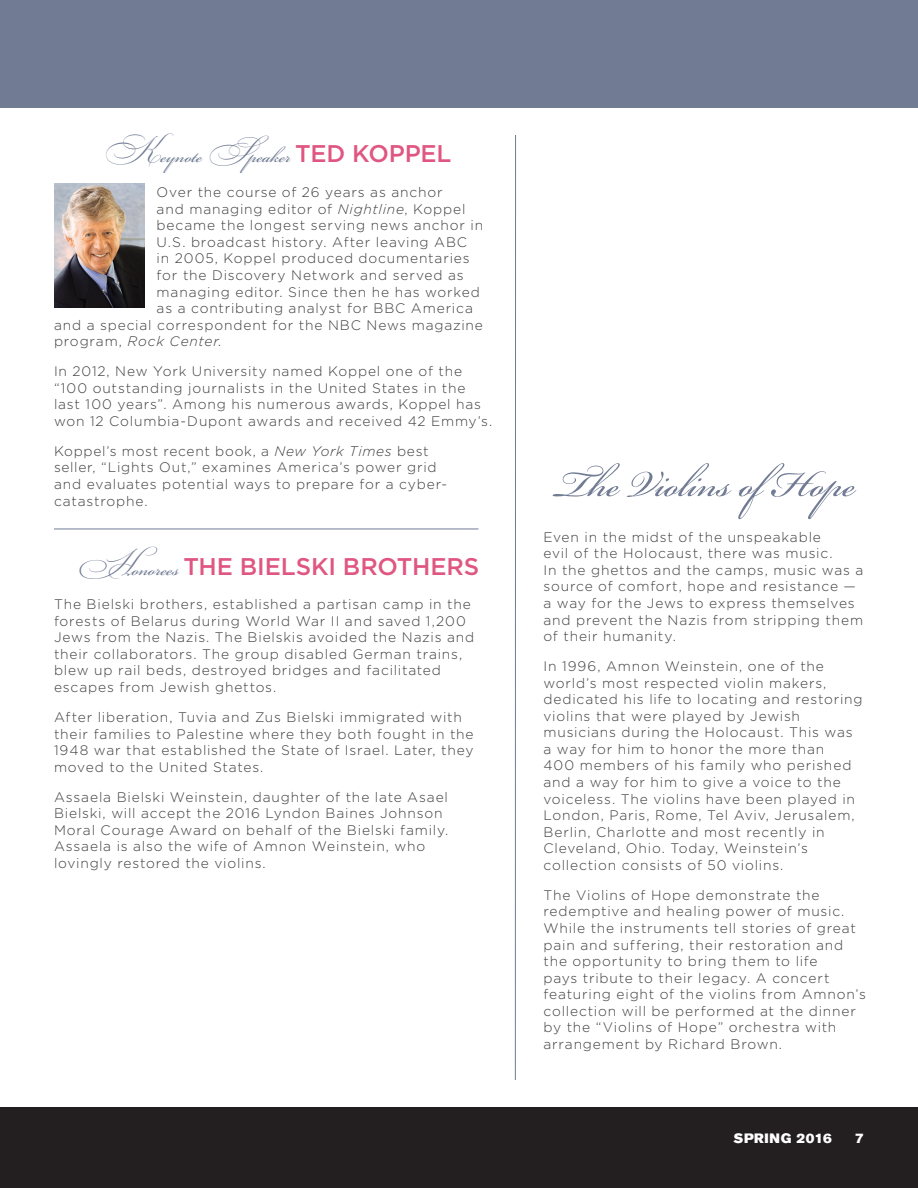
<style>
.page{position:relative;width:918px;height:1188px;background:#fff}
.page>*{position:absolute;margin:0;border:0;box-sizing:border-box;transform-origin:0 0}
.t1{font:57.45px "Bickham Script MM 400";color:#717b94}
.t2{font:27.6px "Bickham Script MM 400";color:#717b94}
.t3{font:500 24.15px "Gotham";letter-spacing:-.005em;color:#e05682}
.t4{font:300 13.8px/16.5px "Gotham";letter-spacing:.06em;color:#3e3e3f}
.t5{font:italic 300 13.8px "Gotham";letter-spacing:.06em;color:#3e3e3f}
.t6{font:13.5px "Akzidenz Grotesk BE Super";letter-spacing:.05em;color:#fff}
.s1{font-family:"Bickham Script MM Sw Caps 400"}
.s2{font-family:"Gotham";font-weight:500;font-size:24.15px;color:#e05682}
.s3{font-style:italic}
.s4{font-style:normal}
.s5{font-family:"Bickham Script MM Sw Caps 400";font-weight:400;font-size:27.6px;color:#717b94}
.s6{font-family:"Bickham Script MM 400";font-weight:400;font-size:27.6px;color:#717b94}
</style>
<div class="page">
<div style="left:0;top:1107px;width:918px;height:81px;background:#231f20"></div>
<div style="left:0;top:0;width:918px;height:108px;background:#717b94"></div>
<img style="left:54px;top:183px;width:90px;height:124px">
<hr style="left:515px;top:135px;width:1px;height:945px;background:#717b94">
<hr style="left:54px;top:529px;width:424px;height:1px;background:#717b94">
<p class="t2" style="left:103px;top:141px;width:350px"><span class="s1">K</span>eynote <span class="s1">S</span>peaker <span class="s2">TED KOPPEL</span></p>
<p class="t4" style="left:157px;top:184px;width:288px">Over the course of 26 years as anchor</p>
<p class="t4" style="left:157px;top:200px;width:310px">and managing editor of <span class="s3">Nightline</span>, Koppel</p>
<p class="t4" style="left:157px;top:217px;width:328px">became the longest serving news anchor in</p>
<p class="t4" style="left:157px;top:233px;width:312px">U.S. broadcast history. After leaving ABC</p>
<p class="t4" style="left:157px;top:250px;width:315px">in 2005, Koppel produced documentaries</p>
<p class="t4" style="left:157px;top:266px;width:309px">for the Discovery Network and served as</p>
<p class="t4" style="left:157px;top:283px;width:325px">managing editor. Since then he has worked</p>
<p class="t4" style="left:157px;top:300px;width:318px">as a contributing analyst for BBC America</p>
<p class="t4" style="left:54px;top:316px;width:431px">and a special correspondent for the NBC News magazine</p>
<p class="t5" style="left:54px;top:333px;width:170px"><span class="s4">program,</span> Rock Center.</p>
<p class="t4" style="left:54px;top:363px;width:440px">In 2012, New York University named Koppel one of the “100 outstanding journalists in the United States in the last 100 years”. Among his numerous awards, Koppel has won 12 Columbia-Dupont awards and received 42 Emmy’s.</p>
<p class="t4" style="left:54px;top:442px;width:395px">Koppel’s most recent book, a <span class="s3">New York Times</span> best seller, “Lights Out,” examines America’s power grid and evaluates potential ways to prepare for a cyber&shy;catastrophe.</p>
<p class="t3" style="left:77px;top:551px;width:404px"><span class="s5">H</span><span class="s6">onorees</span> THE BIELSKI BROTHERS</p>
<p class="t4" style="left:54px;top:596px;width:422px">The Bielski brothers, established a partisan camp in the forests of Belarus during World War II and saved 1,200<br>Jews from the Nazis. The Bielskis avoided the Nazis and their collaborators. The group disabled German trains, blew up rail beds, destroyed bridges and facilitated escapes from Jewish ghettos.</p>
<p class="t4" style="left:54px;top:708px;width:421px">After liberation, Tuvia and Zus Bielski immigrated with their families to Palestine where they both fought in the 1948 war that established the State of Israel. Later, they moved to the United States.</p>
<p class="t4" style="left:54px;top:788px;width:396px">Assaela Bielski Weinstein, daughter of the late Asael Bielski, will accept the 2016 Lyndon Baines Johnson Moral Courage Award on behalf of the Bielski family.<br>Assaela is also the wife of Amnon Weinstein, who lovingly restored the violins.</p>
<p class="t1" style="left:555px;top:453px;width:302px">The Violins ofHope</p>
<p class="t4" style="left:543px;top:528px;width:321px">Even in the midst of the unspeakable<br>evil of the Holocaust, there was music.<br>In the ghettos and the camps, music was a source of comfort, hope and resistance — a way for the Jews to express themselves and prevent the Nazis from stripping them of their humanity.</p>
<p class="t4" style="left:543px;top:658px;width:321px">In 1996, Amnon Weinstein, one of the world’s most respected violin makers, dedicated his life to locating and restoring violins that were played by Jewish musicians during the Holocaust. This was a way for him to honor the more than<br>400 members of his family who perished and a way for him to give a voice to the voiceless. The violins have been played in London, Paris, Rome, Tel Aviv, Jerusalem, Berlin, Charlotte and most recently in Cleveland, Ohio. Today, Weinstein’s collection consists of 50 violins.</p>
<p class="t4" style="left:543px;top:886px;width:324px">The Violins of Hope demonstrate the redemptive and healing power of music.<br>While the instruments tell stories of great pain and suffering, their restoration and the opportunity to bring them to life<br>pays tribute to their legacy. A concert featuring eight of the violins from Amnon’s collection will be performed at the dinner by the “Violins of Hope” orchestra with arrangement by Richard Brown.</p>
<p class="t6" style="left:734px;top:1130px;width:100px">SPRING 2016</p>
<p class="t6" style="left:855px;top:1130px;width:10px">7</p>
</div>
